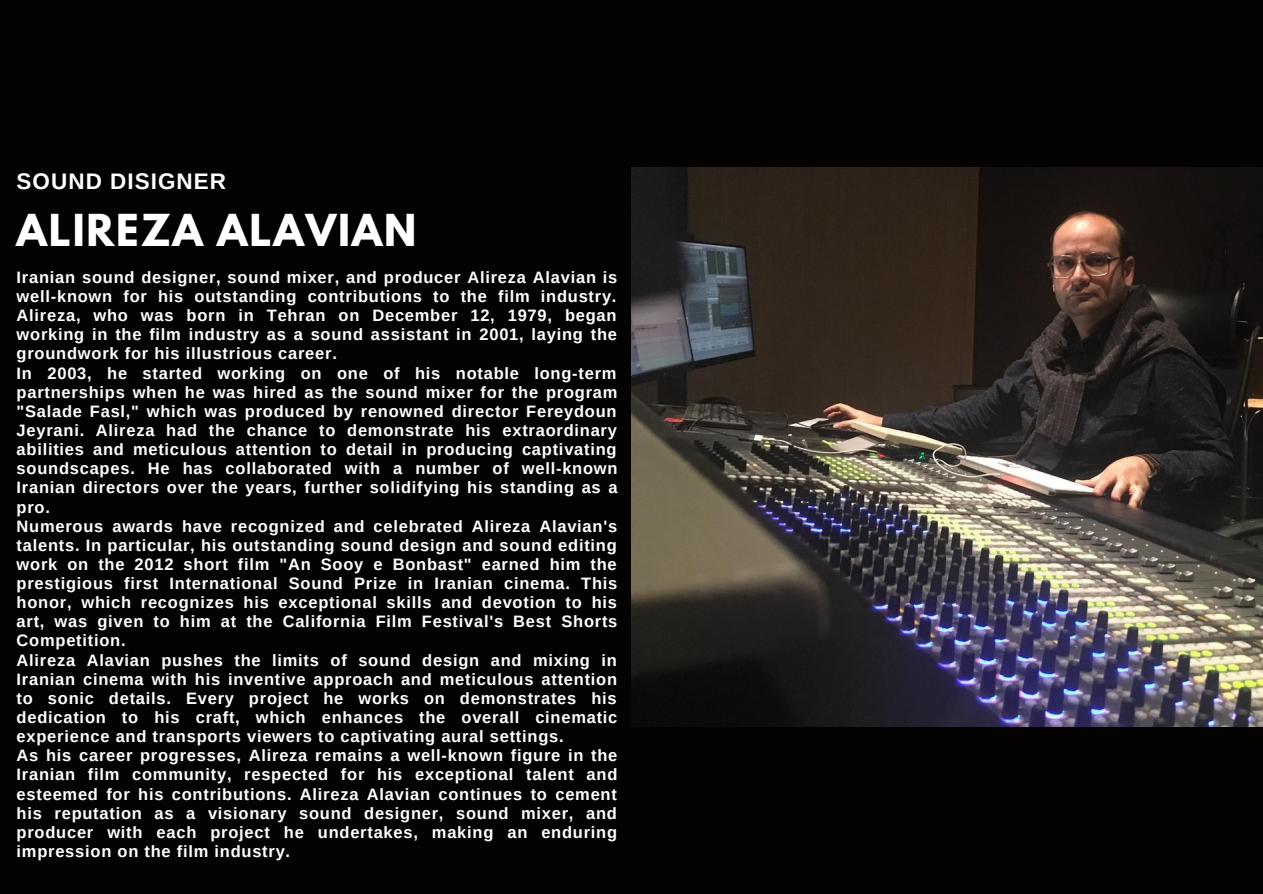
<style>
.page{position:relative;width:1263px;height:894px;background:#fff}
.page>*{position:absolute;margin:0;border:0;box-sizing:border-box;transform-origin:0 0}
.t1{font:700 39px "League Spartan";letter-spacing:.045em;color:#fff}
.t2{font:700 22.5px "Arimo";letter-spacing:.045em;color:#fff}
.t3{font:700 16.5px/19px "Arimo";letter-spacing:.045em;color:#fff}
</style>
<div class="page">
<div style="left:0;top:0;width:1263px;height:893px;background:#050302"></div>
<img style="left:631px;top:168px;width:631px;height:558px">
<h2 class="t2" style="left:17px;top:168px;width:211px">SOUND DISIGNER</h2>
<h1 class="t1" style="left:17px;top:210px;width:401px">ALIREZA ALAVIAN</h1>
<p class="t3" style="left:17px;top:267px;width:602px">Iranian sound designer, sound mixer, and producer Alireza Alavian is well-known for his outstanding contributions to the film industry.<br>Alireza, who was born in Tehran on December 12, 1979, began working in the film industry as a sound assistant in 2001, laying the groundwork for his illustrious career.<br>In 2003, he started working on one of his notable long-term partnerships when he was hired as the sound mixer for the program "Salade Fasl," which was produced by renowned director Fereydoun Jeyrani. Alireza had the chance to demonstrate his extraordinary abilities and meticulous attention to detail in producing captivating soundscapes. He has collaborated with a number of well-known Iranian directors over the years, further solidifying his standing as a pro.<br>Numerous awards have recognized and celebrated Alireza Alavian's talents. In particular, his outstanding sound design and sound editing work on the 2012 short film "An Sooy e Bonbast" earned him the prestigious first International Sound Prize in Iranian cinema. This honor, which recognizes his exceptional skills and devotion to his art, was given to him at the California Film Festival's Best Shorts Competition.<br>Alireza Alavian pushes the limits of sound design and mixing in Iranian cinema with his inventive approach and meticulous attention to sonic details. Every project he works on demonstrates his dedication to his craft, which enhances the overall cinematic experience and transports viewers to captivating aural settings.<br>As his career progresses, Alireza remains a well-known figure in the Iranian film community, respected for his exceptional talent and esteemed for his contributions. Alireza Alavian continues to cement his reputation as a visionary sound designer, sound mixer, and producer with each project he undertakes, making an enduring impression on the film industry.</p>
</div>
